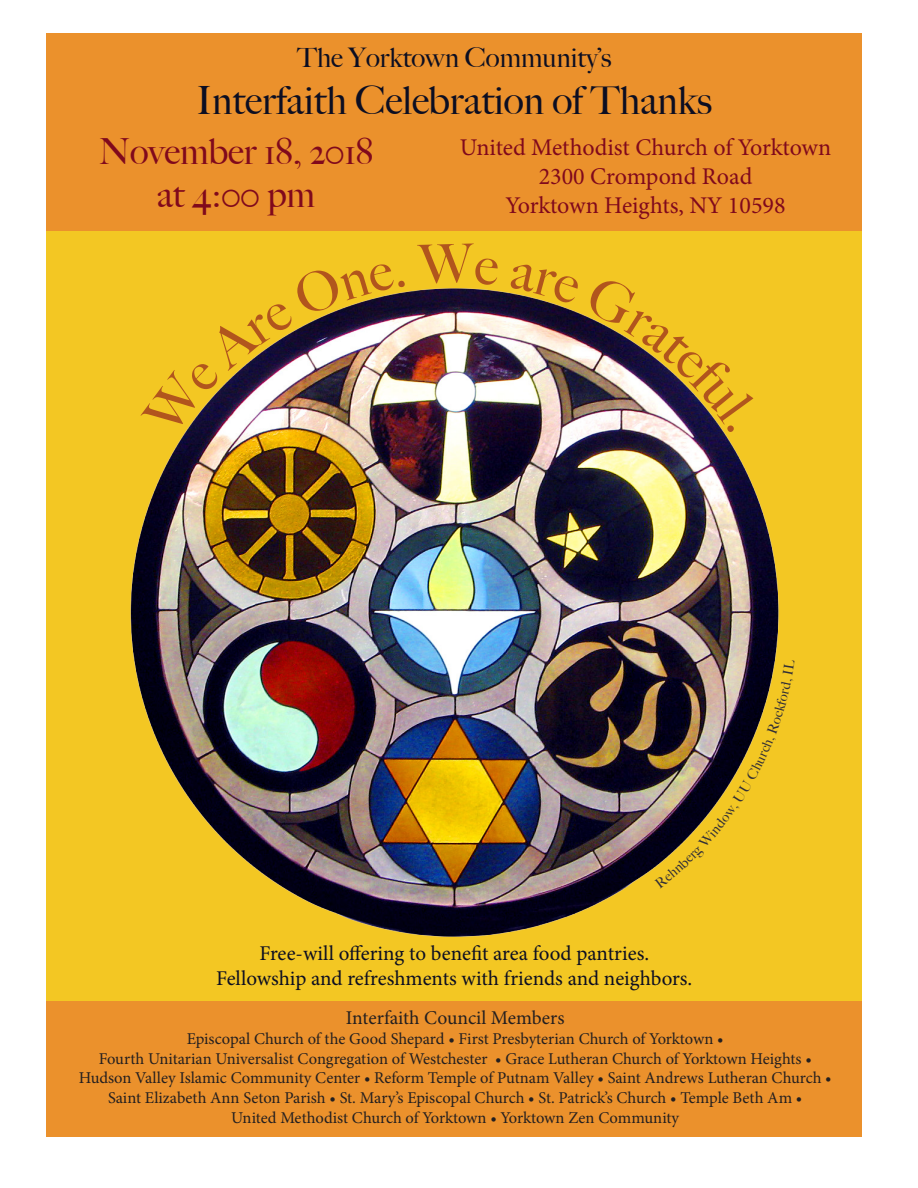
<style>
.page{position:relative;width:918px;height:1188px;background:#fff}
.page>*{position:absolute;margin:0;border:0;box-sizing:border-box;transform-origin:0 0}
.t1{font:500 39px "Big Caslon";color:#0c0e22}
.t2{font:500 36px "Big Caslon";color:#80091c}
.t3{font:500 27px "Big Caslon";color:#0c0e22}
.t4{font:24px "Minion Pro";letter-spacing:-.005em;color:#80091c}
.t5{font:21px "Minion Pro";color:#0c0e22}
.t6{font:19.5px "Minion Pro";color:#231f20}
.t7{font:16.5px "Minion Pro";letter-spacing:-.005em;color:#231f20}
</style>
<div class="page">
<div style="left:47px;top:47px;width:815px;height:1090px;background:#f3c723"></div>
<img style="left:130px;top:288px;width:649px;height:649px">
<div style="left:47px;top:33px;width:815px;height:198px;background:#eb912c"></div>
<div style="left:47px;top:1002px;width:815px;height:135px;background:#eb912c"></div>
<img style="left:141px;top:288px;width:264px;height:151px">
<img style="left:509px;top:288px;width:247px;height:145px">
<img style="left:654px;top:659px;width:125px;height:229px">
<p class="t3" style="left:297px;top:35px;width:316px">The Yorktown Community’s</p>
<p class="t1" style="left:197px;top:68px;width:517px">Interfaith Celebration of Thanks</p>
<p class="t2" style="left:99px;top:122px;width:276px">November 18, 2018</p>
<p class="t2" style="left:157px;top:165px;width:160px">at 4:00 pm</p>
<p class="t4" style="left:460px;top:132px;width:373px">United Methodist Church of Yorktown</p>
<p class="t4" style="left:539px;top:160px;width:215px">2300 Crompond Road</p>
<p class="t4" style="left:505px;top:189px;width:282px">Yorktown Heights, NY 10598</p>
<p class="t5" style="left:259px;top:939px;width:391px">Free-will offering to benefit area food pantries.</p>
<p class="t5" style="left:216px;top:964px;width:478px">Fellowship and refreshments with friends and neighbors.</p>
<p class="t6" style="left:346px;top:1005px;width:220px">Interfaith Council Members</p>
<p class="t7" style="left:187px;top:1027px;width:538px">Episcopal Church of the Good Shepard • First Presbyterian Church of Yorktown •</p>
<p class="t7" style="left:99px;top:1047px;width:715px">Fourth Unitarian Universalist Congregation of Westchester • Grace Lutheran Church of Yorktown Heights •</p>
<p class="t7" style="left:79px;top:1067px;width:755px">Hudson Valley Islamic Community Center • Reform Temple of Putnam Valley • Saint Andrews Lutheran Church •</p>
<p class="t7" style="left:108px;top:1087px;width:696px">Saint Elizabeth Ann Seton Parish • St. Mary’s Episcopal Church • St. Patrick’s Church • Temple Beth Am •</p>
<p class="t7" style="left:231px;top:1107px;width:450px">United Methodist Church of Yorktown • Yorktown Zen Community</p>
</div>
